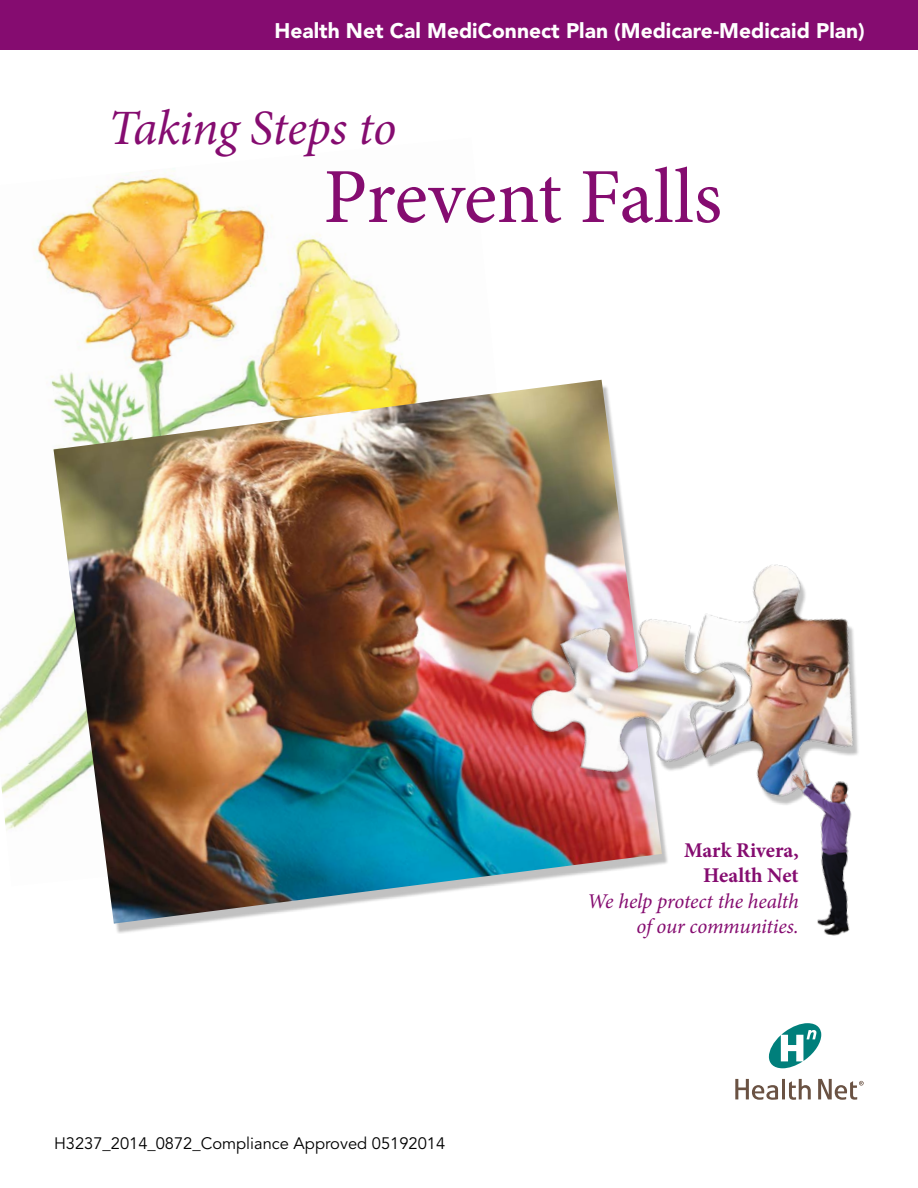
<style>
.page{position:relative;width:918px;height:1188px;background:#fff}
.page>*{position:absolute;margin:0;border:0;box-sizing:border-box;transform-origin:0 0}
.t1{font:78px "Minion Pro";letter-spacing:-.005em;color:#850c70}
.t2{font:italic 49.5px "Minion Pro";letter-spacing:-.01em;color:#850c70}
.t3{font:900 21px "Avenir LT Std";color:#fff}
.t4{font:italic 21px/25.5px "Minion Pro";letter-spacing:-.01em;color:#850c70;text-align:right}
.t5{font:700 21px/25.5px "Minion Pro";color:#850c70;text-align:right}
.t6{font:16.5px "Avenir LT Std";color:#000}
</style>
<div class="page">
<img style="left:0;top:168px;width:416px;height:663px">
<div style="left:0;top:0;width:918px;height:50px;background:#850c70"></div>
<svg style="left:735px;top:1079px;width:76px;height:21px"></svg>
<svg style="left:818px;top:1079px;width:46px;height:21px"></svg>
<svg style="left:769px;top:1023px;width:52px;height:45px"></svg>
<div style="left:55px;top:384px;width:614px;height:550px;background:#000;opacity:.25"></div>
<img style="left:54px;top:380px;width:608px;height:544px">
<img style="left:513px;top:517px;width:346px;height:318px">
<img style="left:770px;top:766px;width:89px;height:170px">
<p class="t3" style="left:274px;top:18px;width:592px">Health Net Cal MediConnect Plan (Medicare-Medicaid Plan)</p>
<h2 class="t2" style="left:108px;top:94px;width:290px">Taking Steps to</h2>
<h1 class="t1" style="left:323px;top:145px;width:400px">Prevent Falls</h1>
<p class="t6" style="left:54px;top:1134px;width:393px">H3237_2014_0872_Compliance Approved 05192014</p>
<p class="t5" style="left:684px;top:837px;width:116px">Mark Rivera,<br>Health Net</p>
<p class="t4" style="left:587px;top:888px;width:213px">We help protect the health of our communities.</p>
</div>
